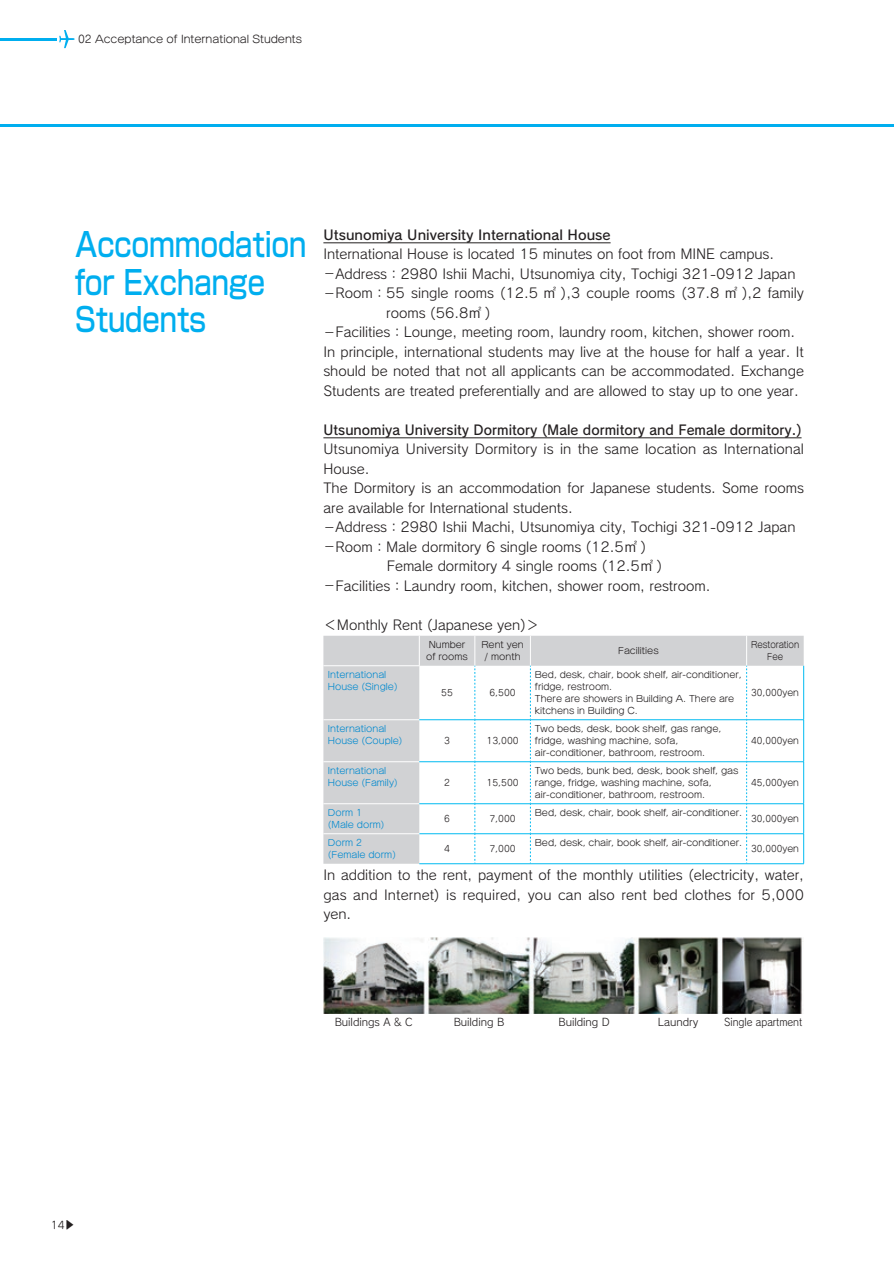
<style>
.page{position:relative;width:894px;height:1263px;background:#fff}
.page>*{position:absolute;margin:0;border:0;box-sizing:border-box;transform-origin:0 0}
.t1{font:500 33px/37.5px "Shin Go Pro";color:#00aeef;scale:.83 1}
.t2{font:13.5px/19.5px "Rodin NTLG Pro M";color:#231f20}
.t3{font:13.5px "Rodin NTLG Pro DB";color:#231f20}
.t4{font:10.5px "G Maru Go Pro M";color:#231f20}
.t5{font:10.5px "Rodin NTLG Pro M";color:#231f20}
.t6{font:10.5px "Rodin NTLG Pro M";color:#231f20;scale:.93 1}
.t7{font:9px/12px "Seurat Pro M";color:#231f20}
.t8{font:9px/12px "Seurat Pro M";color:#0089cf}
.t9{font:9px/12px "Seurat Pro M";color:#231f20;text-align:center;scale:.88 1}
.s1{font-size:12px}
</style>
<div class="page">
<img style="left:323px;top:938px;width:480px;height:76px">
<hr style="left:323px;top:243px;width:287px;height:1px;background:#231f20">
<hr style="left:323px;top:438px;width:478px;height:1px;background:#231f20">
<hr style="left:803px;top:666px;width:1px;height:54px;background:#00baf1">
<hr style="left:803px;top:720px;width:1px;height:42px;background:#00baf1">
<hr style="left:803px;top:762px;width:1px;height:42px;background:#00baf1">
<hr style="left:803px;top:804px;width:1px;height:30px;background:#00baf1">
<hr style="left:803px;top:834px;width:1px;height:30px;background:#00baf1">
<svg style="left:323px;top:636px;width:480px;height:228px"></svg>
<hr style="left:323px;top:833px;width:96px;height:1px;background:#fff">
<hr style="left:0;top:124px;width:893px;height:3px;background:#00aeef">
<hr style="left:0;top:38px;width:56px;height:3px;background:#00aeef">
<svg style="left:59px;top:30px;width:16px;height:18px"></svg>
<p class="t4" style="left:78px;top:32px;width:225px">02 Acceptance of International Students</p>
<h1 class="t1" style="left:75px;top:222px;width:280px">Accommodation for Exchange<br>Students</h1>
<p class="t3" style="left:323px;top:226px;width:288px">Utsunomiya University International House</p>
<p class="t2" style="left:323px;top:244px;width:452px">International House is located 15 minutes on foot from MINE campus.</p>
<p class="t2" style="left:323px;top:264px;width:473px"><span class="s1">－</span>Address：2980 Ishii Machi, Utsunomiya city, Tochigi 321-0912 Japan</p>
<p class="t2" style="left:323px;top:283px;width:482px"><span class="s1">－</span>Room：55 single rooms (12.5 ㎡ ),3 couple rooms (37.8 ㎡ ),2 family</p>
<p class="t2" style="left:386px;top:303px;width:106px">rooms (56.8㎡ )</p>
<p class="t2" style="left:323px;top:322px;width:473px"><span class="s1">－</span>Facilities：Lounge, meeting room, laundry room, kitchen, shower room.</p>
<p class="t2" style="left:323px;top:342px;width:482px">In principle, international students may live at the house for half a year. It</p>
<p class="t2" style="left:323px;top:361px;width:482px">should be noted that not all applicants can be accommodated. Exchange</p>
<p class="t2" style="left:323px;top:381px;width:476px">Students are treated preferentially and are allowed to stay up to one year.</p>
<p class="t3" style="left:323px;top:421px;width:479px">Utsunomiya University Dormitory (Male dormitory and Female dormitory.)</p>
<p class="t2" style="left:323px;top:439px;width:482px">Utsunomiya University Dormitory is in the same location as International House.<br>The Dormitory is an accommodation for Japanese students. Some rooms are available for International students.<br><span class="s1">－</span>Address：2980 Ishii Machi, Utsunomiya city, Tochigi 321-0912 Japan<span class="s1">－</span>Room：Male dormitory 6 single rooms (12.5㎡ )<br>　　　　 Female dormitory 4 single rooms (12.5㎡ )<br><span class="s1">－</span>Facilities：Laundry room, kitchen, shower room, restroom.</p>
<p class="t2" style="left:323px;top:615px;width:217px">＜Monthly Rent (Japanese yen)＞</p>
<p class="t7" style="left:426px;top:638px;width:43px">Number of rooms</p>
<p class="t7" style="left:481px;top:638px;width:44px;text-align:center">Rent yen / month</p>
<p class="t7" style="left:618px;top:644px;width:42px">Facilities</p>
<p class="t9" style="left:750px;top:638px;width:56px">Restoration<br>Fee</p>
<p class="t8" style="left:328px;top:668px;width:71px">International<br>House (Single)</p>
<p class="t7" style="left:441px;top:686px;width:13px">55</p>
<p class="t7" style="left:489px;top:686px;width:28px">6,500</p>
<p class="t7" style="left:534px;top:668px;width:208px">Bed, desk, chair, book shelf, air-conditioner, fridge, restroom.<br>There are showers in Building A. There are kitchens in Building C.</p>
<p class="t7" style="left:751px;top:686px;width:49px">30,000yen</p>
<p class="t8" style="left:328px;top:722px;width:76px">International<br>House (Couple)</p>
<p class="t7" style="left:444px;top:734px;width:7px">3</p>
<p class="t7" style="left:486px;top:734px;width:34px">13,000</p>
<p class="t7" style="left:534px;top:722px;width:188px">Two beds, desk, book shelf, gas range, fridge, washing machine, sofa, air-conditioner, bathroom, restroom.</p>
<p class="t7" style="left:751px;top:734px;width:49px">40,000yen</p>
<p class="t8" style="left:328px;top:764px;width:71px">International<br>House (Family)</p>
<p class="t7" style="left:444px;top:776px;width:7px">2</p>
<p class="t7" style="left:486px;top:776px;width:34px">15,500</p>
<p class="t7" style="left:534px;top:764px;width:205px">Two beds, bunk bed, desk, book shelf, gas range, fridge, washing machine, sofa, air-conditioner, bathroom, restroom.</p>
<p class="t7" style="left:751px;top:776px;width:49px">45,000yen</p>
<p class="t8" style="left:328px;top:806px;width:58px">Dorm 1 (Male dorm)</p>
<p class="t7" style="left:444px;top:812px;width:7px">6</p>
<p class="t7" style="left:489px;top:812px;width:28px">7,000</p>
<p class="t7" style="left:534px;top:806px;width:208px">Bed, desk, chair, book shelf, air-conditioner.</p>
<p class="t7" style="left:751px;top:812px;width:49px">30,000yen</p>
<p class="t8" style="left:328px;top:836px;width:69px">Dorm 2 (Female dorm)</p>
<p class="t7" style="left:444px;top:842px;width:7px">4</p>
<p class="t7" style="left:489px;top:842px;width:28px">7,000</p>
<p class="t7" style="left:534px;top:836px;width:208px">Bed, desk, chair, book shelf, air-conditioner.</p>
<p class="t7" style="left:751px;top:842px;width:49px">30,000yen</p>
<p class="t2" style="left:323px;top:865px;width:482px;text-align:justify">In addition to the rent, payment of the monthly utilities (electricity, water, gas and Internet) is required, you can also rent bed clothes for 5,000 yen.</p>
<p class="t4" style="left:51px;top:1218px;width:15px">14</p>
<p class="t4" style="left:63px;top:1230px;width:12px;rotate:-90deg">▼</p>
<p class="t5" style="left:334px;top:1015px;width:79px">Buildings A &amp; C</p>
<p class="t5" style="left:453px;top:1015px;width:52px">Building B</p>
<p class="t5" style="left:558px;top:1015px;width:53px">Building D</p>
<p class="t5" style="left:657px;top:1015px;width:42px">Laundry</p>
<p class="t6" style="left:723px;top:1015px;width:85px">Single apartment</p>
</div>
